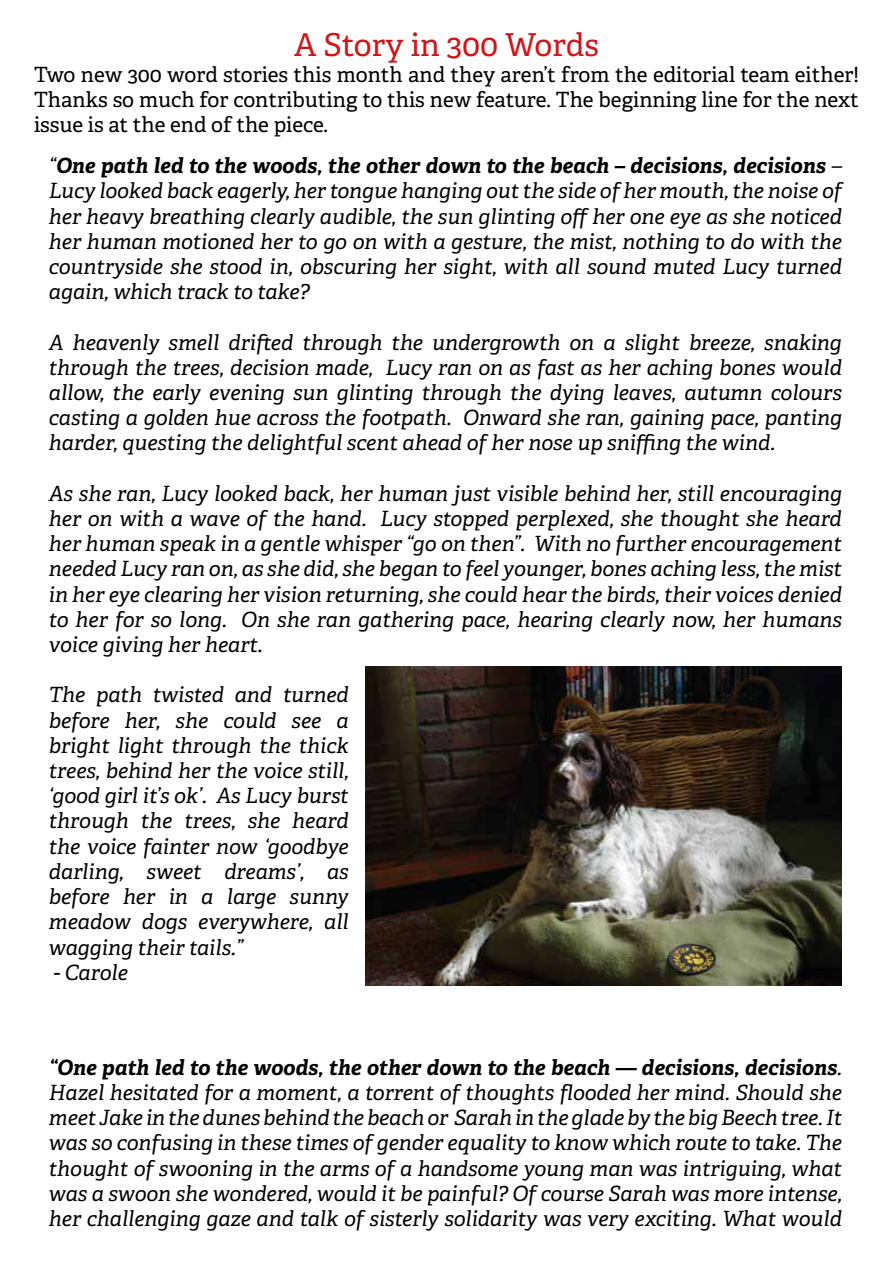
<style>
.page{position:relative;width:893px;height:1263px;background:#fff}
.page>*{position:absolute;margin:0;border:0;box-sizing:border-box;transform-origin:0 0}
.t1{font:31.5px "Adelle";color:#cd1719}
.t2{font:italic 21px/25.2px "Adelle";color:#000;text-align:justify}
.t3{font:21px/25.2px "Adelle";color:#000;text-align:justify}
.s1{font-weight:700}
</style>
<div class="page">
<img style="left:366px;top:667px;width:476px;height:318px">
<h1 class="t1" style="left:294px;top:22px;width:306px">A Story in 300 Words</h1>
<p class="t3" style="left:34px;top:61px;width:826px">Two new 300 word stories this month and they aren’t from the editorial team either!<br>Thanks so much for contributing to this new feature. The beginning line for the next issue is at the end of the piece.</p>
<p class="t2" style="left:49px;top:152px;width:795px">“<span class="s1">One path led to the woods, the other down to the beach – decisions, decisions</span> – Lucy looked back eagerly, her tongue hanging out the side of her mouth, the noise of her heavy breathing clearly audible, the sun glinting off her one eye as she noticed her human motioned her to go on with a gesture, the mist, nothing to do with the countryside she stood in, obscuring her sight, with all sound muted Lucy turned again, which track to take?</p>
<p class="t2" style="left:49px;top:329px;width:795px">A heavenly smell drifted through the undergrowth on a slight breeze, snaking through the trees, decision made, Lucy ran on as fast as her aching bones would allow, the early evening sun glinting through the dying leaves, autumn colours casting a golden hue across the footpath. Onward she ran, gaining pace, panting harder, questing the delightful scent ahead of her nose up sniffing the wind.</p>
<p class="t2" style="left:49px;top:480px;width:795px">As she ran, Lucy looked back, her human just visible behind her, still encouraging her on with a wave of the hand. Lucy stopped perplexed, she thought she heard her human speak in a gentle whisper “go on then”. With no further encouragement needed Lucy ran on, as she did, she began to feel younger, bones aching less, the mist in her eye clearing her vision returning, she could hear the birds, their voices denied to her for so long. On she ran gathering pace, hearing clearly now, her humans voice giving her heart.</p>
<p class="t2" style="left:49px;top:681px;width:301px">The path twisted and turned before her, she could see a bright light through the thick trees, behind her the voice still, ‘good girl it’s ok’. As Lucy burst through the trees, she heard the voice fainter now ‘goodbye darling, sweet dreams’, as before her in a large sunny meadow dogs everywhere, all wagging their tails.”</p>
<p class="t2" style="left:54px;top:959px;width:76px">- Carole</p>
<p class="t2" style="left:49px;top:1054px;width:795px"><span class="s1">“One path led to the woods, the other down to the beach — decisions, decisions</span>.<br>Hazel hesitated for a moment, a torrent of thoughts flooded her mind. Should she meet Jake in the dunes behind the beach or Sarah in the glade by the big Beech tree. It was so confusing in these times of gender equality to know which route to take. The thought of swooning in the arms of a handsome young man was intriguing, what was a swoon she wondered, would it be painful? Of course Sarah was more intense, her challenging gaze and talk of sisterly solidarity was very exciting. What would</p>
</div>
